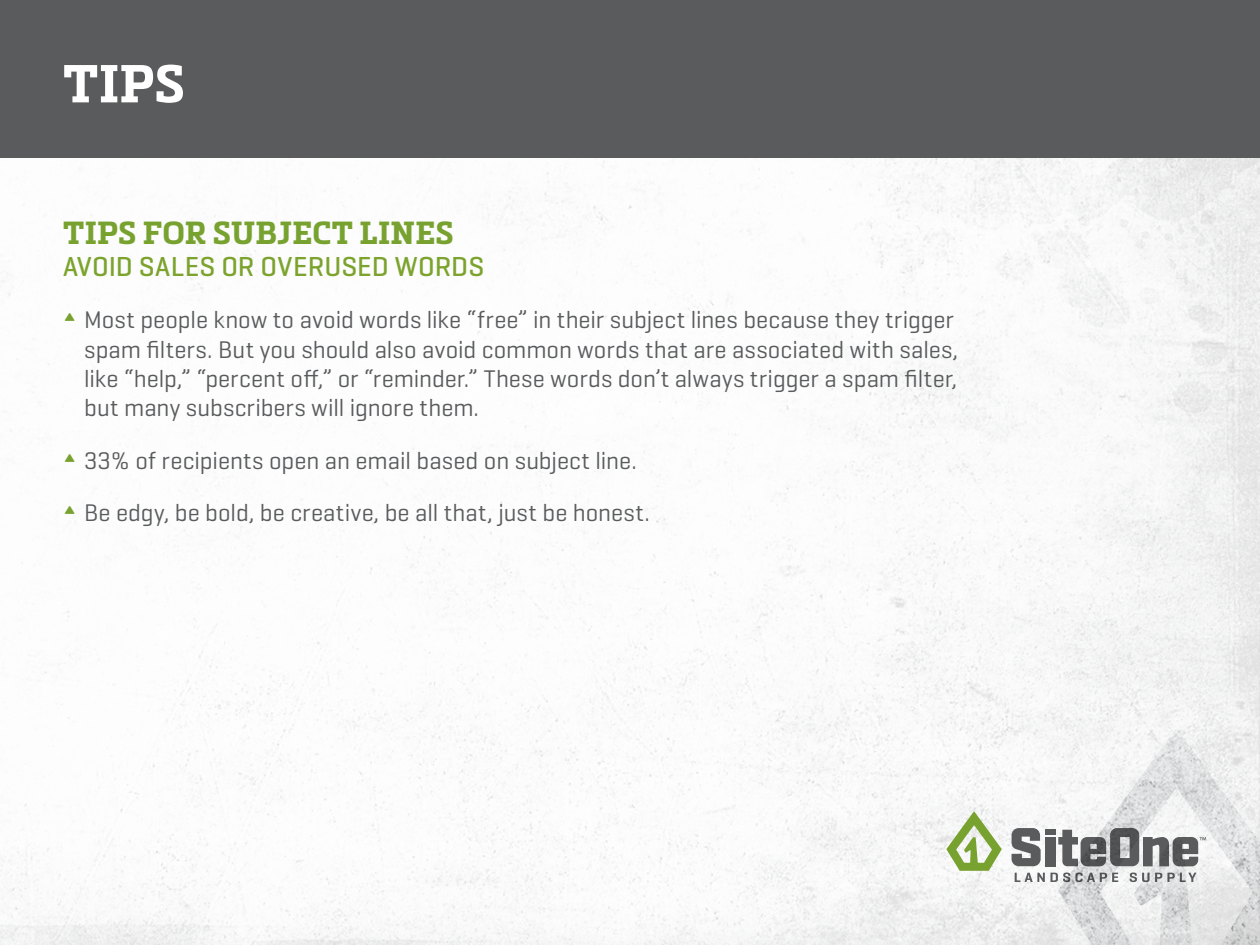
<style>
.page{position:relative;width:1260px;height:945px;background:#fff}
.page>*{position:absolute;margin:0;border:0;box-sizing:border-box;transform-origin:0 0}
.t1{font:700 52.5px "Metronic Slab Pro";color:#fff}
.t2{font:700 31.5px "Metronic Slab Pro";letter-spacing:.01em;color:#78a22f}
.t3{font:500 28px "Geogrotesque";letter-spacing:.005em;color:#7ca32d}
.t4{font:24.5px/29.4px "Geogrotesque";color:#5a5b5d}
.s1{font-size:35px;color:#78a22f}
</style>
<div class="page">
<img style="left:0;top:158px;width:1260px;height:787px">
<div style="left:0;top:0;width:1260px;height:158px;background:#5a5b5d"></div>
<svg style="left:1011px;top:828px;width:30px;height:38px"></svg>
<div style="left:1045px;top:837px;width:11px;height:29px;background:#5a5b5d"></div>
<div style="left:1045px;top:829px;width:11px;height:5px;background:#5a5b5d"></div>
<svg style="left:1015px;top:873px;width:43px;height:9px"></svg>
<svg style="left:946px;top:812px;width:56px;height:59px"></svg>
<img style="left:1058px;top:730px;width:202px;height:215px">
<h1 class="t1" style="left:63px;top:50px;width:123px">TIPS</h1>
<p class="t2" style="left:63px;top:213px;width:392px">TIPS FOR SUBJECT LINES</p>
<p class="t3" style="left:63px;top:249px;width:423px">AVOID SALES OR OVERUSED WORDS</p>
<p class="t4" style="left:84px;top:304px;width:875px;text-indent:-21px"><span class="s1">∏</span> Most people know to avoid words like “free” in their subject lines because they trigger spam filters. But you should also avoid common words that are associated with sales, like “help,” “percent off,” or “reminder.” These words don’t always trigger a spam filter, but many subscribers will ignore them.</p>
<p class="t4" style="left:63px;top:433px;width:588px;line-height:52.5px"><span class="s1">∏</span> 33% of recipients open an email based on subject line. <span class="s1">∏</span> Be edgy, be bold, be creative, be all that, just be honest.</p>
</div>
